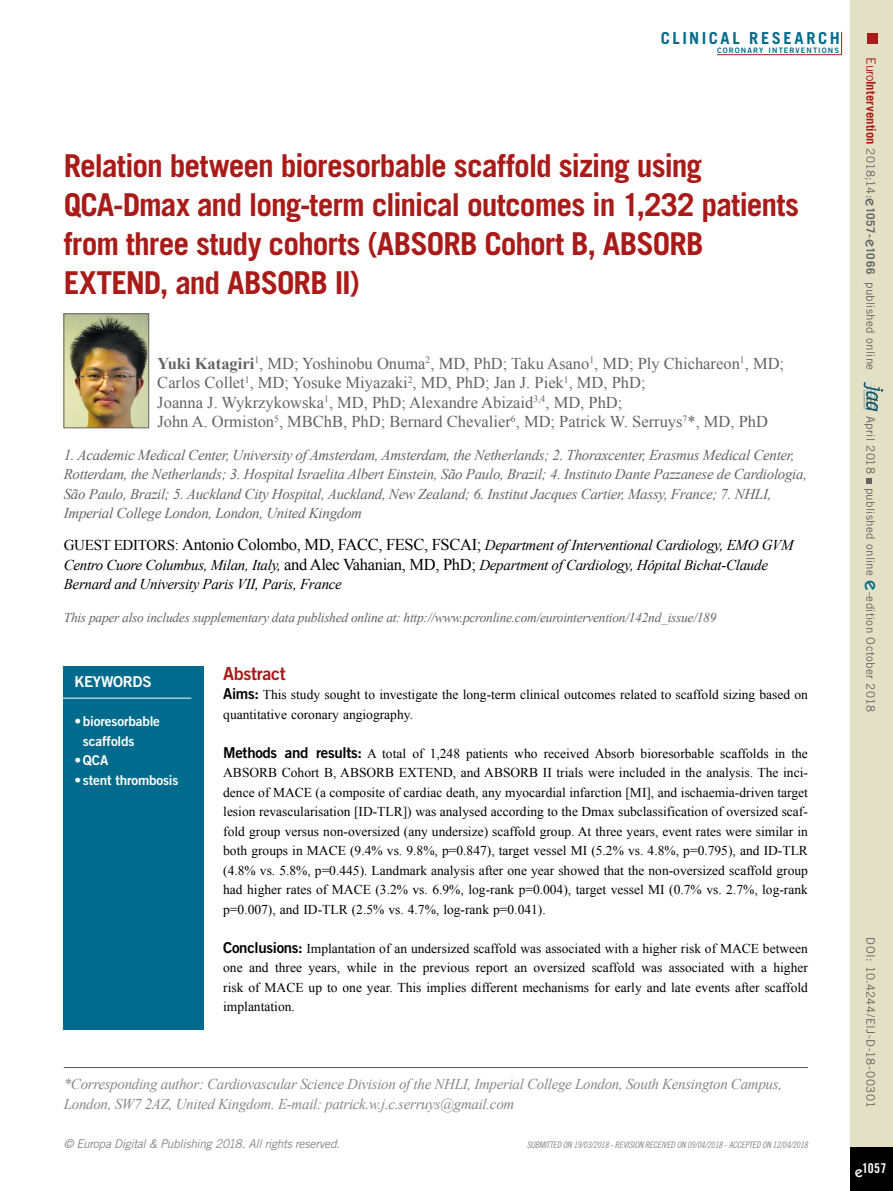
<style>
.page{position:relative;width:893px;height:1191px;background:#fff}
.page>*{position:absolute;margin:0;border:0;box-sizing:border-box;transform-origin:0 0}
.t1{font:700 31.5px/39px "Trade Gothic LT Std";letter-spacing:-.035em;color:#a91b18}
.t2{font:18px "Trade Gothic LT Std Bd 2";letter-spacing:-.02em;color:#a91b18}
.t3{font:16.5px/19.5px "Times New Roman";color:#646363}
.t4{font:700 16.5px "Trade Gothic LT Std";letter-spacing:.155em;color:#006b8d}
.t5{font:italic 15px/19.5px "Times New Roman";letter-spacing:-.02em;color:#646363}
.t6{font:italic 15px/19.5px "Times New Roman";letter-spacing:-.02em;color:#000}
.t7{font:italic 15px/19.5px "Times New Roman";letter-spacing:-.02em;color:#878787}
.t8{font:15px "Trade Gothic LT Std Bd 2";letter-spacing:-.02em;color:#fff}
.t9{font:13.5px/19.5px "Times New Roman";color:#000;text-align:justify}
.t10{font:italic 13.5px "Times New Roman";letter-spacing:-.02em;color:#646363}
.t11{font:13.5px/19.5px "Trade Gothic LT Std Bd 2";letter-spacing:-.01em;color:#fff}
.t12{font:13.5px "Trade Gothic LT Std Bd Cn 20";color:#fff}
.t13{font:italic 12px "Trade Gothic LT Std";letter-spacing:-.03em;color:#878787}
.t14{font:11.7px "Trade Gothic LT Std";letter-spacing:.025em;color:#646363}
.t15{font:9px "Trade Gothic LT Std Cn 18 Obl";letter-spacing:-.02em;color:#878787}
.t16{font:7.5px "Trade Gothic LT Std Bd 2";letter-spacing:.145em;color:#006b8d}
.s1{font-weight:700}
.s2{font-style:normal}
.s3{font-style:normal;font-size:16.5px}
.s4{font-family:"Trade Gothic LT Std Bd 2";font-size:15px}
.s5{font-size:12.75px;color:#a91b18}
.s6{font-weight:700;font-size:12.75px;color:#a91b18}
.s7{font-family:"ITC Kabel Std";font-weight:500;font-size:15px}
.s8{font-family:"ITC Kabel Std";font-weight:500;font-size:19.5px;color:#006b8d}
</style>
<div class="page">
<div style="left:850px;top:0;width:43px;height:1191px;background:#e4e0c5"></div>
<div style="left:850px;top:1147px;width:43px;height:44px;background:#000"></div>
<div style="left:867px;top:34px;width:11px;height:10px;background:#a91b18"></div>
<hr style="left:717px;top:54px;width:125px;height:1px;background:#a91b18">
<svg style="left:841px;top:32px;width:1px;height:22px"></svg>
<svg style="left:863px;top:382px;width:20px;height:29px"></svg>
<svg style="left:867px;top:478px;width:5px;height:5px"></svg>
<hr style="left:64px;top:1067px;width:744px;height:1px;background:#575756">
<div style="left:64px;top:665px;width:140px;height:364px;background:#006b8d"></div>
<hr style="left:62px;top:698px;width:129px;height:1px;background:#fff">
<img style="left:66px;top:316px;width:81px;height:110px">
<div style="left:64px;top:314px;width:85px;height:114px;border:1px solid #646363"></div>
<p class="t4" style="left:661px;top:28px;width:180px">CLINICAL RESEARCH</p>
<p class="t16" style="left:717px;top:45px;width:124px">CORONARY INTERVENTIONS</p>
<h1 class="t1" style="left:64px;top:146px;width:737px">Relation between bioresorbable scaffold sizing using QCA-Dmax and long-term clinical outcomes in 1,232 patients from three study cohorts (ABSORB Cohort B, ABSORB EXTEND, and ABSORB II)</h1>
<p class="t3" style="left:157px;top:353px;width:628px"><span class="s1">Yuki Katagiri</span><sup>1</sup>, MD; Yoshinobu Onuma<sup>2</sup>, MD, PhD; Taku Asano<sup>1</sup>, MD; Ply Chichareon<sup>1</sup>, MD; Carlos Collet<sup>1</sup>, MD; Yosuke Miyazaki<sup>2</sup>, MD, PhD; Jan J. Piek<sup>1</sup>, MD, PhD;<br>Joanna J. Wykrzykowska<sup>1</sup>, MD, PhD; Alexandre Abizaid<sup>3,4</sup>, MD, PhD;<br>John A. Ormiston<sup>5</sup>, MBChB, PhD; Bernard Chevalier<sup>6</sup>, MD; Patrick W. Serruys<sup>7</sup>*, MD, PhD</p>
<p class="t5" style="left:64px;top:444px;width:745px">1. Academic Medical Center, University of Amsterdam, Amsterdam, the Netherlands; 2. Thoraxcenter, Erasmus Medical Center, Rotterdam, the Netherlands; 3. Hospital Israelita Albert Einstein, São Paulo, Brazil; 4. Instituto Dante Pazzanese de Cardiologia, São Paulo, Brazil; 5. Auckland City Hospital, Auckland, New Zealand; 6. Institut Jacques Cartier, Massy, France; 7. NHLI, Imperial College London, London, United Kingdom</p>
<p class="t6" style="left:64px;top:535px;width:731px"><span class="s2">GUEST EDITORS:</span> <span class="s3">Antonio Colombo, MD, FACC, FESC, FSCAI;</span> Department of Interventional Cardiology, EMO GVM<br>Centro Cuore Columbus, Milan, Italy, <span class="s3">and Alec Vahanian, MD, PhD;</span> Department of Cardiology, Hôpital Bichat-Claude<br>Bernard and University Paris VII, Paris, France</p>
<p class="t10" style="left:64px;top:608px;width:654px">This paper also includes supplementary data published online at: http://www.pcronline.com/eurointervention/142nd_issue/189</p>
<p class="t8" style="left:74px;top:672px;width:79px">KEYWORDS</p>
<p class="t11" style="left:83px;top:711px;width:79px;text-indent:-9px">•bioresorbable scaffolds</p>
<p class="t11" style="left:74px;top:750px;width:35px">•QCA</p>
<p class="t11" style="left:74px;top:770px;width:105px">• stent thrombosis</p>
<h2 class="t2" style="left:223px;top:662px;width:64px">Abstract</h2>
<p class="t9" style="left:223px;top:684px;width:586px"><span class="s4">Aims:</span> This study sought to investigate the long-term clinical outcomes related to scaffold sizing based on quantitative coronary angiography.</p>
<p class="t9" style="left:223px;top:743px;width:586px"><span class="s4">Methods and results:</span> A total of 1,248 patients who received Absorb bioresorbable scaffolds in the ABSORB Cohort B, ABSORB EXTEND, and ABSORB II trials were included in the analysis. The inci&shy;dence of MACE (a composite of cardiac death, any myocardial infarction [MI], and ischaemia-driven target lesion revascularisation [ID-TLR]) was analysed according to the Dmax subclassification of oversized scaf&shy;fold group versus non-oversized (any undersize) scaffold group. At three years, event rates were similar in both groups in MACE (9.4% vs. 9.8%, p=0.847), target vessel MI (5.2% vs. 4.8%, p=0.795), and ID-TLR (4.8% vs. 5.8%, p=0.445). Landmark analysis after one year showed that the non-oversized scaffold group had higher rates of MACE (3.2% vs. 6.9%, log-rank p=0.004), target vessel MI (0.7% vs. 2.7%, log-rank p=0.007), and ID-TLR (2.5% vs. 4.7%, log-rank p=0.041).</p>
<p class="t9" style="left:223px;top:938px;width:586px"><span class="s4">Conclusions:</span> Implantation of an undersized scaffold was associated with a higher risk of MACE between one and three years, while in the previous report an oversized scaffold was associated with a higher risk of MACE up to one year. This implies different mechanisms for early and late events after scaffold implantation.</p>
<p class="t7" style="left:64px;top:1074px;width:720px">*Corresponding author: Cardiovascular Science Division of the NHLI, Imperial College London, South Kensington Campus,<br>London, SW7 2AZ, United Kingdom. E-mail: patrick.w.j.c.serruys@gmail.com</p>
<p class="t13" style="left:64px;top:1137px;width:278px">© Europa Digital &amp; Publishing 2018. All rights reserved.</p>
<p class="t15" style="left:527px;top:1139px;width:283px">SUBMITTED ON 19/03/2018 - REVISION RECEIVED ON 09/04/2018 - ACCEPTED ON 12/04/2018</p>
<p class="t14" style="left:878px;top:57px;width:314px;rotate:90deg"><span class="s5">Euro</span><span class="s6">Intervention</span> 2018;14:<span class="s7">e</span><span class="s1">1057-</span><span class="s7">e</span><span class="s1">1066</span> published online</p>
<p class="t14" style="left:878px;top:415px;width:298px;rotate:90deg">April 2018 published online <span class="s8">e</span>-edition October 2018</p>
<p class="t14" style="left:878px;top:937px;width:172px;rotate:90deg">DOI: 10.4244/EIJ-D-18-00301</p>
<p class="t12" style="left:855px;top:1160px;width:33px"><span class="s7">e</span>1057</p>
</div>
